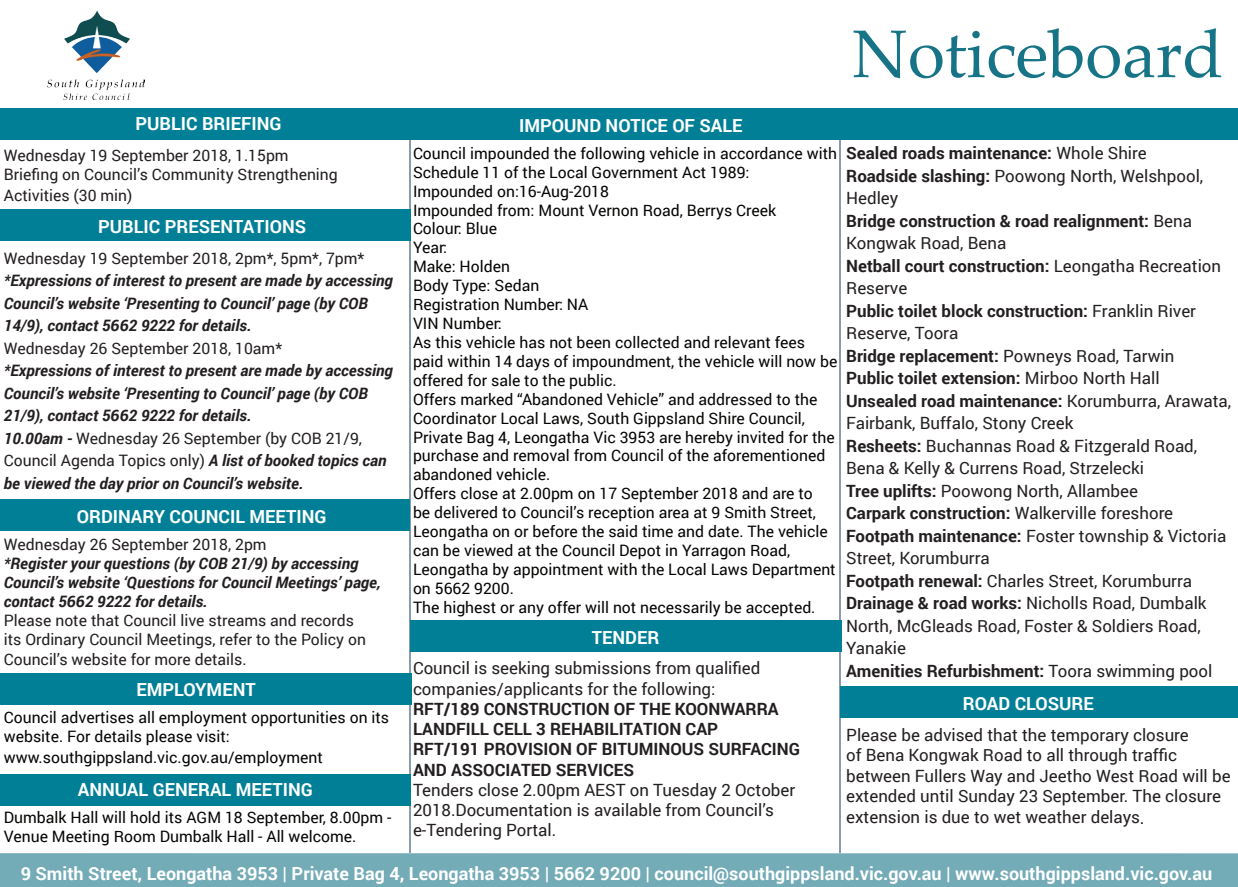
<style>
.page{position:relative;width:1238px;height:887px;background:#fff}
.page>*{position:absolute;margin:0;border:0;box-sizing:border-box;transform-origin:0 0}
.t1{font:67.5px "Palatino Linotype";color:#167486}
.t2{font:700 18px "Roboto";color:#fff}
.t3{font:16.88px/22.5px "Roboto";color:#231f20}
.t4{font:700 16.88px/20.2px "Roboto";color:#231f20}
.t5{font:15.75px/18.9px "Roboto";color:#040503}
.t6{font:italic 700 15.75px/22.5px "Roboto";color:#231f20}
.t7{font:15.75px/19.6px "Roboto";color:#231f20}
.s1{font-weight:400;font-style:normal}
.s2{font-weight:700}
.s3{font-size:18px}
</style>
<div class="page">
<hr style="left:409px;top:125px;width:1px;height:727px;background:#8a9ba9">
<hr style="left:839px;top:123px;width:1px;height:729px;background:#8a9ba9">
<div style="left:0;top:853px;width:1237px;height:34px;background:#73abb6"></div>
<img style="left:48px;top:11px;width:96px;height:88px">
<div style="left:826px;top:108px;width:411px;height:32px;background:#017f96"></div>
<div style="left:0;top:108px;width:412px;height:32px;background:#017f96"></div>
<div style="left:0;top:673px;width:411px;height:32px;background:#017f96"></div>
<div style="left:403px;top:108px;width:436px;height:32px;background:#017f96"></div>
<div style="left:0;top:209px;width:410px;height:32px;background:#017f96"></div>
<div style="left:410px;top:620px;width:432px;height:32px;background:#017f96"></div>
<div style="left:0;top:499px;width:410px;height:32px;background:#017f96"></div>
<div style="left:840px;top:686px;width:397px;height:31px;background:#017f96"></div>
<div style="left:0;top:773px;width:410px;height:32px;background:#017f96"></div>
<p class="t2" style="left:135px;top:111px;width:148px">PUBLIC BRIEFING</p>
<p class="t7" style="left:4px;top:145px;width:335px">Wednesday 19 September 2018, 1.15pm<br>Briefing on Council’s Community Strengthening<br>Activities (30 min)</p>
<p class="t2" style="left:98px;top:214px;width:210px">PUBLIC PRESENTATIONS</p>
<p class="t7" style="left:4px;top:247px;width:362px">Wednesday 19 September 2018, 2pm*, 5pm*, 7pm*</p>
<p class="t6" style="left:4px;top:268px;width:390px">*Expressions of interest to present are made by accessing<br>Council’s website ‘Presenting to Council’ page (by COB<br>14/9), contact 5662 9222 for details.</p>
<p class="t7" style="left:4px;top:337px;width:280px">Wednesday 26 September 2018, 10am*</p>
<p class="t6" style="left:4px;top:359px;width:390px">*Expressions of interest to present are made by accessing Council’s website ‘Presenting to Council’ page (by COB 21/9), contact 5662 9222 for details.<br>10.00am - <span class="s1">Wednesday 26 September (by COB 21/9, Council Agenda Topics only)</span> A list of booked topics can be viewed the day prior on Council’s website.</p>
<p class="t2" style="left:77px;top:504px;width:251px">ORDINARY COUNCIL MEETING</p>
<p class="t7" style="left:4px;top:534px;width:264px">Wednesday 26 September 2018, 2pm</p>
<p class="t6" style="left:4px;top:553px;width:378px;line-height:18.9px">*Register your questions (by COB 21/9) by accessing<br>Council’s website ‘Questions for Council Meetings’ page, contact 5662 9222 for details.</p>
<p class="t7" style="left:4px;top:610px;width:363px">Please note that Council live streams and records its Ordinary Council Meetings, refer to the Policy on<br>Council’s website for more details.</p>
<p class="t2" style="left:136px;top:676px;width:121px">EMPLOYMENT</p>
<p class="t5" style="left:4px;top:707px;width:387px;line-height:19.6px">Council advertises all employment opportunities on its website. For details please visit: www.southgippsland.vic.gov.au/employment</p>
<p class="t2" style="left:78px;top:776px;width:236px">ANNUAL GENERAL MEETING</p>
<p class="t5" style="left:4px;top:807px;width:389px">Dumbalk Hall will hold its AGM 18 September, 8.00pm -<br>Venue Meeting Room Dumbalk Hall - All welcome.</p>
<h1 class="t1" style="left:851px;top:6px;width:373px">Noticeboard</h1>
<p class="t2" style="left:519px;top:113px;width:225px">IMPOUND NOTICE OF SALE</p>
<p class="t5" style="left:413px;top:143px;width:426px">Council impounded the following vehicle in accordance with Schedule 11 of the Local Government Act 1989:<br>Impounded on:16-Aug-2018<br>Impounded from: Mount Vernon Road, Berrys Creek<br>Colour: Blue<br>Year:<br>Make: Holden<br>Body Type: Sedan<br>Registration Number: NA<br>VIN Number:<br>As this vehicle has not been collected and relevant fees paid within 14 days of impoundment, the vehicle will now be offered for sale to the public.<br>Offers marked “Abandoned Vehicle” and addressed to the Coordinator Local Laws, South Gippsland Shire Council, Private Bag 4, Leongatha Vic 3953 are hereby invited for the purchase and removal from Council of the aforementioned abandoned vehicle.<br>Offers close at 2.00pm on 17 September 2018 and are to<br>be delivered to Council’s reception area at 9 Smith Street, Leongatha on or before the said time and date. The vehicle can be viewed at the Council Depot in Yarragon Road, Leongatha by appointment with the Local Laws Department on 5662 9200.<br>The highest or any offer will not necessarily be accepted.</p>
<p class="t2" style="left:592px;top:625px;width:69px">TENDER</p>
<p class="t3" style="left:413px;top:657px;width:349px;line-height:20.2px">Council is seeking submissions from qualified companies/applicants for the following:</p>
<p class="t4" style="left:413px;top:698px;width:388px">RFT/189 CONSTRUCTION OF THE KOONWARRA LANDFILL CELL 3 REHABILITATION CAP<br>RFT/191 PROVISION OF BITUMINOUS SURFACING AND ASSOCIATED SERVICES</p>
<p class="t3" style="left:413px;top:779px;width:384px;line-height:20.2px">Tenders close 2.00pm AEST on Tuesday 2 October<br>2018.Documentation is available from Council’s e-Tendering Portal.</p>
<p class="t3" style="left:846px;top:141px;width:386px"><span class="s2">Sealed roads maintenance:</span> Whole Shire<br><span class="s2">Roadside slashing:</span> Poowong North, Welshpool, Hedley<br><span class="s2">Bridge construction &amp; road realignment:</span> Bena Kongwak Road, Bena<br><span class="s2">Netball court construction:</span> Leongatha Recreation Reserve<br><span class="s2">Public toilet block construction:</span> Franklin River Reserve, Toora<br><span class="s2">Bridge replacement:</span> Powneys Road, Tarwin<br><span class="s2">Public toilet extension:</span> Mirboo North Hall <span class="s2">Unsealed road maintenance:</span> Korumburra, Arawata, Fairbank, Buffalo, Stony Creek<br><span class="s2">Resheets:</span> Buchannas Road &amp; Fitzgerald Road, Bena &amp; Kelly &amp; Currens Road, Strzelecki<br><span class="s2">Tree uplifts:</span> Poowong North, Allambee<br><span class="s2">Carpark construction:</span> Walkerville foreshore <span class="s2">Footpath maintenance:</span> Foster township &amp; Victoria Street, Korumburra<br><span class="s2">Footpath renewal:</span> Charles Street, Korumburra <span class="s2">Drainage &amp; road works:</span> Nicholls Road, Dumbalk North, McGleads Road, Foster &amp; Soldiers Road, Yanakie<br><span class="s2">Amenities Refurbishment:</span> Toora swimming pool</p>
<p class="t2" style="left:962px;top:691px;width:132px">ROAD CLOSURE</p>
<p class="t3" style="left:846px;top:724px;width:386px;line-height:20.5px">Please be advised that the temporary closure<br>of Bena Kongwak Road to all through traffic between Fullers Way and Jeetho West Road will be extended until Sunday 23 September. The closure extension is due to wet weather delays<span class="s3">.</span></p>
<p class="t2" style="left:21px;top:860px;width:1192px">9 Smith Street, Leongatha 3953 | Private Bag 4, Leongatha 3953 | 5662 9200 | council@southgippsland.vic.gov.au | www.southgippsland.vic.gov.au</p>
</div>
